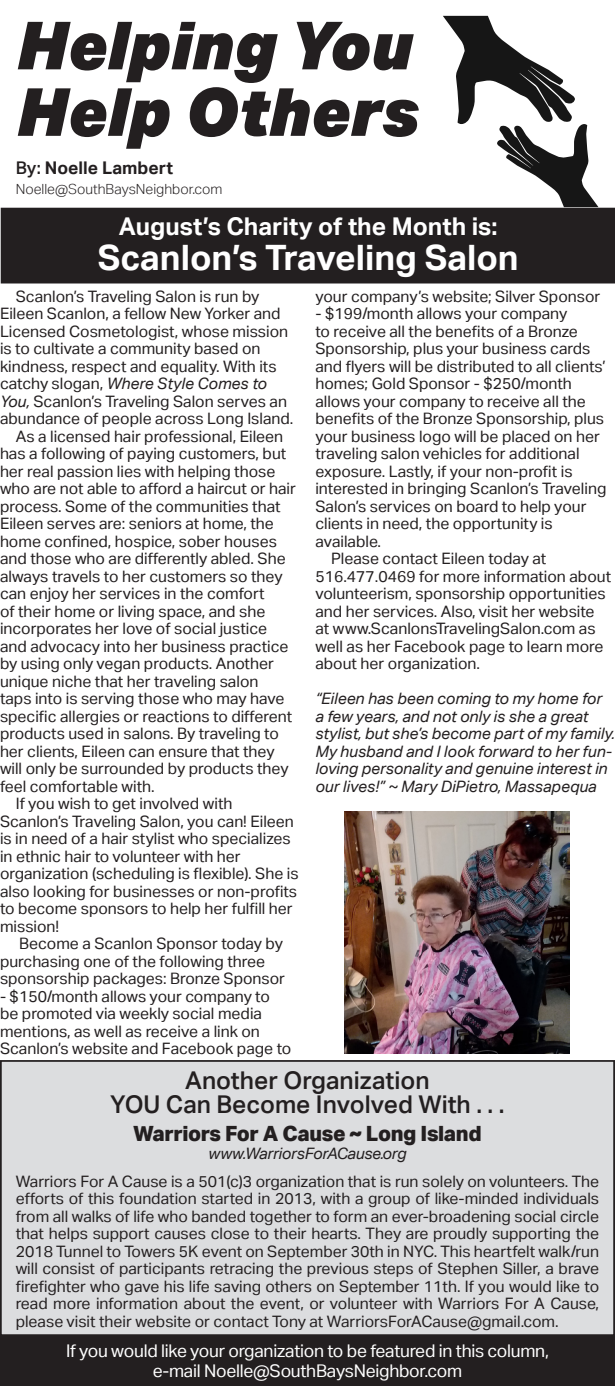
<style>
.page{position:relative;width:615px;height:1386px;background:#fff}
.page>*{position:absolute;margin:0;border:0;box-sizing:border-box;transform-origin:0 0}
.t1{font:italic 900 66.5px "Aktiv Grotesk";color:#231f20}
.t2{font:700 35px "Aktiv Grotesk";color:#fff}
.t3{font:500 24.5px "Aktiv Grotesk";color:#231f20}
.t4{font:700 24.5px "Aktiv Grotesk";color:#fff}
.t5{font:800 21px "Aktiv Grotesk";letter-spacing:-.015em;color:#231f20}
.t6{font:17.5px/19.2px "Aktiv Grotesk";letter-spacing:-.015em;color:#fff;text-align:center}
.t7{font:700 17.5px "Aktiv Grotesk";color:#231f20}
.t8{font:15.75px/17.5px "Aktiv Grotesk";color:#231f20}
.t9{font:italic 15.75px/17.5px "Aktiv Grotesk";color:#231f20}
.t10{font:300 14px "Aktiv Grotesk";color:#231f20}
.s1{font-weight:500}
.s2{font-style:italic}
</style>
<div class="page">
<div style="left:0;top:1336px;width:614px;height:50px;background:#231f20"></div>
<svg style="left:442px;top:16px;width:156px;height:192px"></svg>
<div style="left:2px;top:209px;width:612px;height:74px;background:#231f20"></div>
<div style="left:1px;top:208px;width:613px;height:76px;border:2px solid #231f20"></div>
<div style="left:1px;top:1061px;width:612px;height:274px;background:#dcdddf"></div>
<div style="left:0;top:1060px;width:614px;height:276px;border:2px solid #231f20"></div>
<img style="left:344px;top:811px;width:224px;height:242px">
<p class="t1" style="left:16px;top:2px;width:397px">Helping You</p>
<p class="t1" style="left:16px;top:69px;width:404px">Help Others</p>
<p class="t7" style="left:16px;top:157px;width:159px"><span class="s1">By:</span> Noelle Lambert</p>
<p class="t10" style="left:16px;top:181px;width:208px">Noelle@SouthBaysNeighbor.com</p>
<p class="t4" style="left:119px;top:211px;width:380px">August’s Charity of the Month is:</p>
<p class="t2" style="left:98px;top:236px;width:422px">Scanlon’s Traveling Salon</p>
<p class="t8" style="left:0;top:287px;width:295px;text-indent:16px">Scanlon’s Traveling Salon is run by Eileen Scanlon, a fellow New Yorker and Licensed Cosmetologist, whose mission is to cultivate a community based on kindness, respect and equality. With its catchy slogan, <span class="s2">Where Style Comes to You,</span> Scanlon’s Traveling Salon serves an abundance of people across Long Island.</p>
<p class="t8" style="left:0;top:427px;width:297px;text-indent:16px">As a licensed hair professional, Eileen has a following of paying customers, but her real passion lies with helping those who are not able to afford a haircut or hair process. Some of the communities that Eileen serves are: seniors at home, the home confined, hospice, sober houses and those who are differently abled. She always travels to her customers so they can enjoy her services in the comfort<br>of their home or living space, and she incorporates her love of social justice and advocacy into her business practice by using only vegan products. Another unique niche that her traveling salon<br>taps into is serving those who may have specific allergies or reactions to different products used in salons. By traveling to her clients, Eileen can ensure that they will only be surrounded by products they feel comfortable with.</p>
<p class="t8" style="left:0;top:795px;width:300px;text-indent:16px">If you wish to get involved with Scanlon’s Traveling Salon, you can! Eileen is in need of a hair stylist who specializes in ethnic hair to volunteer with her organization (scheduling is flexible). She is also looking for businesses or non-profits to become sponsors to help her fulfill her mission!</p>
<p class="t8" style="left:0;top:935px;width:286px;text-indent:19px">Become a Scanlon Sponsor today by purchasing one of the following three sponsorship packages: Bronze Sponsor</p>
<p class="t8" style="left:0;top:987px;width:293px">- $150/month allows your company to be promoted via weekly social media mentions, as well as receive a link on Scanlon’s website and Facebook page to</p>
<p class="t8" style="left:315px;top:287px;width:286px">your company’s website; Silver Sponsor</p>
<p class="t8" style="left:315px;top:305px;width:292px">- $199/month allows your company<br>to receive all the benefits of a Bronze Sponsorship, plus your business cards and flyers will be distributed to all clients’ homes; Gold Sponsor - $250/month allows your company to receive all the benefits of the Bronze Sponsorship, plus your business logo will be placed on her traveling salon vehicles for additional exposure. Lastly, if your non-profit is interested in bringing Scanlon’s Traveling Salon’s services on board to help your clients in need, the opportunity is available.</p>
<p class="t8" style="left:315px;top:550px;width:297px;text-indent:16px">Please contact Eileen today at 516.477.0469 for more information about volunteerism, sponsorship opportunities and her services. Also, visit her website at www.ScanlonsTravelingSalon.com as well as her Facebook page to learn more about her organization.</p>
<p class="t9" style="left:315px;top:690px;width:301px">“Eileen has been coming to my home for<br>a few years, and not only is she a great stylist, but she’s become part of my family.<br>My husband and I look forward to her fun&shy;loving personality and genuine interest in our lives!” ~ Mary DiPietro, Massapequa</p>
<p class="t3" style="left:185px;top:1065px;width:246px">Another Organization</p>
<p class="t3" style="left:110px;top:1090px;width:395px">YOU Can Become Involved With . . .</p>
<p class="t5" style="left:133px;top:1120px;width:350px">Warriors For A Cause ~ Long Island</p>
<p class="t9" style="left:208px;top:1144px;width:199px">www.WarriorsForACause.org</p>
<p class="t8" style="left:16px;top:1172px;width:584px;text-align:justify">Warriors For A Cause is a 501(c)3 organization that is run solely on volunteers. The efforts of this foundation started in 2013, with a group of like-minded individuals from all walks of life who banded together to form an ever-broadening social circle that helps support causes close to their hearts. They are proudly supporting the 2018 Tunnel to Towers 5K event on September 30th in NYC. This heartfelt walk/run will consist of participants retracing the previous steps of Stephen Siller, a brave firefighter who gave his life saving others on September 11th. If you would like to read more information about the event, or volunteer with Warriors For A Cause, please visit their website or contact Tony at WarriorsForACause@gmail.com.</p>
<p class="t6" style="left:66px;top:1341px;width:484px">If you would like your organization to be featured in this column, e-mail Noelle@SouthBaysNeighbor.com</p>
</div>
